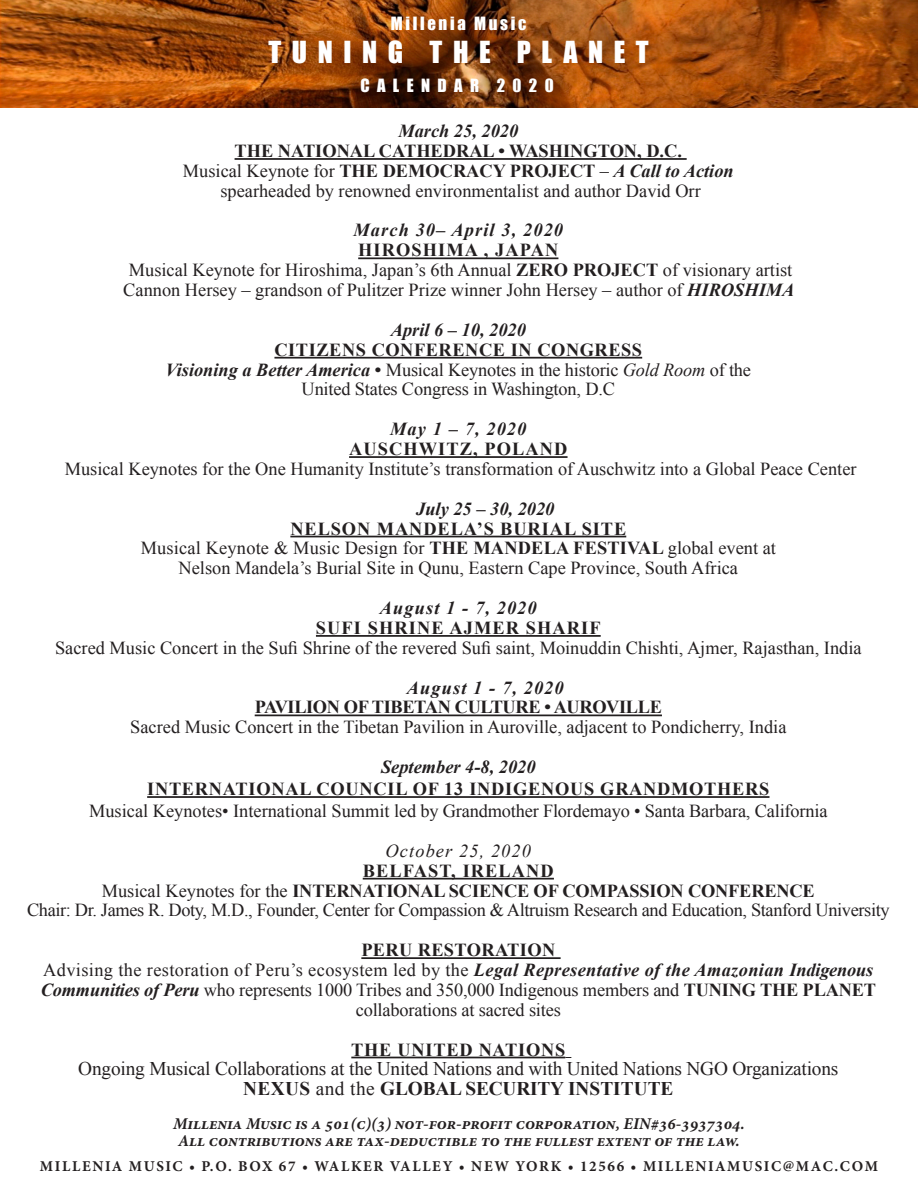
<style>
.page{position:relative;width:918px;height:1188px;background:#fff}
.page>*{position:absolute;margin:0;border:0;box-sizing:border-box;transform-origin:0 0}
.t1{font:27.9px "Impact";letter-spacing:.38em;color:#fff}
.t2{font:19.35px "Times New Roman";letter-spacing:-.01em;color:#231f20}
.t3{font:700 19.35px "Times New Roman";letter-spacing:-.005em;color:#231f20}
.t4{font:18.3px "Times New Roman";color:#231f20}
.t5{font:700 18.3px "Times New Roman";letter-spacing:.03em;color:#231f20}
.t6{font:18.3px "Times New Roman";letter-spacing:-.02em;color:#231f20}
.t7{font:18.3px "Times New Roman";letter-spacing:.02em;color:#231f20}
.t8{font:700 18.3px "Times New Roman";color:#231f20}
.t9{font:italic 700 18.3px "Times New Roman";color:#231f20}
.t10{font:700 18.3px "Times New Roman";letter-spacing:.06em;color:#231f20}
.t11{font:700 18.3px "Times New Roman";letter-spacing:-.01em;color:#231f20}
.t12{font:italic 700 18.3px "Times New Roman";letter-spacing:.06em;color:#231f20}
.t13{font:700 18.3px "Times New Roman";letter-spacing:-.02em;color:#231f20}
.t14{font:700 18.3px "Times New Roman";letter-spacing:.05em;color:#231f20}
.t15{font:italic 18.3px "Times New Roman";letter-spacing:.06em;color:#231f20}
.t16{font:16.8px "Impact";letter-spacing:.16em;color:#fff}
.t17{font:16.8px "Impact";letter-spacing:.44em;color:#fff}
.t18{font:italic 700 16.5px "Minion Pro";color:#231f20}
.t19{font:700 15px "Minion Pro";letter-spacing:.11em;color:#231f20}
.s1{font-weight:400}
.s2{font-style:italic}
.s3{font-weight:700}
.s4{font-weight:700;font-style:italic}
</style>
<div class="page">
<img style="left:0;top:0;width:918px;height:108px">
<hr style="left:235px;top:158px;width:452px;height:2px;background:#231f20">
<hr style="left:358px;top:257px;width:200px;height:2px;background:#231f20">
<hr style="left:274px;top:357px;width:368px;height:2px;background:#231f20">
<hr style="left:349px;top:456px;width:219px;height:2px;background:#231f20">
<hr style="left:290px;top:536px;width:336px;height:1px;background:#231f20">
<hr style="left:316px;top:635px;width:285px;height:2px;background:#231f20">
<hr style="left:255px;top:715px;width:407px;height:1px;background:#231f20">
<hr style="left:147px;top:796px;width:623px;height:2px;background:#231f20">
<hr style="left:363px;top:878px;width:191px;height:2px;background:#231f20">
<hr style="left:361px;top:957px;width:200px;height:2px;background:#231f20">
<hr style="left:351px;top:1057px;width:214px;height:1px;background:#231f20">
<p class="t16" style="left:391px;top:10px;width:137px">Millenia Music</p>
<p class="t1" style="left:268px;top:31px;width:382px">TUNING THE PLANET</p>
<p class="t17" style="left:360px;top:72px;width:195px">CALENDAR 2020</p>
<p class="t9" style="left:398px;top:118px;width:121px">March 25, 2020</p>
<p class="t8" style="left:235px;top:138px;width:449px">THE NATIONAL CATHEDRAL • WASHINGTON, D.C.</p>
<p class="t8" style="left:183px;top:158px;width:552px"><span class="s1">Musical Keynote for</span> THE DEMOCRACY PROJECT <span class="s1">–</span> <span class="s2">A Call to Action</span></p>
<p class="t4" style="left:220px;top:178px;width:482px">spearheaded by renowned environmentalist and author David Orr</p>
<p class="t12" style="left:354px;top:218px;width:211px">March 30– April 3, 2020</p>
<p class="t10" style="left:358px;top:238px;width:202px">HIROSHIMA , JAPAN</p>
<p class="t4" style="left:129px;top:258px;width:665px">Musical Keynote for Hiroshima, Japan’s 6th Annual <span class="s3">ZERO PROJECT</span> of visionary artist</p>
<p class="t4" style="left:123px;top:278px;width:673px">Cannon Hersey – grandson of Pulitzer Prize winner John Hersey – author of <span class="s4">HIROSHIMA</span></p>
<p class="t9" style="left:391px;top:317px;width:137px">April 6 – 10, 2020</p>
<p class="t5" style="left:274px;top:337px;width:369px">CITIZENS CONFERENCE IN CONGRESS</p>
<p class="t4" style="left:166px;top:357px;width:587px"><span class="s4">Visioning a Better America</span> <span class="s3">•</span> Musical Keynotes in the historic <span class="s2">Gold Room</span> of the</p>
<p class="t4" style="left:302px;top:377px;width:315px">United States Congress in Washington, D.C</p>
<p class="t9" style="left:390px;top:416px;width:138px">May 1 – 7, 2020</p>
<p class="t10" style="left:349px;top:436px;width:220px">AUSCHWITZ, POLAND</p>
<p class="t4" style="left:65px;top:457px;width:793px">Musical Keynotes for the One Humanity Institute’s transformation of Auschwitz into a Global Peace Center</p>
<p class="t9" style="left:416px;top:496px;width:140px">July 25 – 30, 2020</p>
<p class="t14" style="left:290px;top:516px;width:337px">NELSON MANDELA’S BURIAL SITE</p>
<p class="t4" style="left:141px;top:536px;width:637px">Musical Keynote &amp; Music Design for <span class="s3">THE MANDELA FESTIVAL</span> global event at</p>
<p class="t4" style="left:179px;top:556px;width:561px">Nelson Mandela’s Burial Site in Qunu, Eastern Cape Province, South Africa</p>
<p class="t12" style="left:380px;top:595px;width:158px">August 1 - 7, 2020</p>
<p class="t10" style="left:316px;top:615px;width:286px">SUFI SHRINE AJMER SHARIF</p>
<p class="t4" style="left:55px;top:635px;width:808px">Sacred Music Concert in the Sufi Shrine of the revered Sufi saint, Moinuddin Chishti, Ajmer, Rajasthan, India</p>
<p class="t12" style="left:407px;top:675px;width:158px">August 1 - 7, 2020</p>
<p class="t13" style="left:255px;top:695px;width:409px">PAVILION OF TIBETAN CULTURE • AUROVILLE</p>
<p class="t4" style="left:130px;top:715px;width:658px">Sacred Music Concert in the Tibetan Pavilion in Auroville, adjacent to Pondicherry, India</p>
<p class="t9" style="left:381px;top:754px;width:156px">September 4-8, 2020</p>
<p class="t5" style="left:147px;top:776px;width:624px">INTERNATIONAL COUNCIL OF 13 INDIGENOUS GRANDMOTHERS</p>
<p class="t4" style="left:89px;top:799px;width:740px">Musical Keynotes• International Summit led by Grandmother Flordemayo • Santa Barbara, California</p>
<p class="t15" style="left:386px;top:838px;width:147px">October 25, 2020</p>
<p class="t10" style="left:363px;top:858px;width:193px">BELFAST, IRELAND</p>
<p class="t11" style="left:102px;top:878px;width:715px"><span class="s1">Musical Keynotes for the</span> INTERNATIONAL SCIENCE OF COMPASSION CONFERENCE</p>
<p class="t6" style="left:27px;top:898px;width:864px">Chair: Dr. James R. Doty, M.D., Founder, Center for Compassion &amp; Altruism Research and Education, Stanford University</p>
<p class="t5" style="left:361px;top:937px;width:195px">PERU RESTORATION</p>
<p class="t7" style="left:43px;top:958px;width:832px">Advising the restoration of Peru’s ecosystem led by the <span class="s4">Legal Representative of the Amazonian Indigenous</span></p>
<p class="t4" style="left:41px;top:977px;width:837px"><span class="s4">Communities of Peru</span> who represents 1000 Tribes and 350,000 Indigenous members and <span class="s3">TUNING THE PLANET</span></p>
<p class="t4" style="left:356px;top:997px;width:207px">collaborations at sacred sites</p>
<p class="t5" style="left:351px;top:1037px;width:215px">THE UNITED NATIONS</p>
<p class="t2" style="left:78px;top:1056px;width:762px">Ongoing Musical Collaborations at the United Nations and with United Nations NGO Organizations</p>
<p class="t3" style="left:243px;top:1075px;width:432px">NEXUS <span class="s1">and the</span> GLOBAL SECURITY INSTITUTE</p>
<p class="t18" style="left:173px;top:1112px;width:573px">Millenia Music is a 501(c)(3) not-for-profit corporation, EIN#36-3937304.</p>
<p class="t18" style="left:178px;top:1129px;width:563px">All contributions are tax-deductible to the fullest extent of the law.</p>
<p class="t19" style="left:40px;top:1156px;width:840px">MILLENIA MUSIC • P.O. BOX 67 • WALKER VALLEY • NEW YORK • 12566 • MILLENIAMUSIC@MAC.COM</p>
</div>
